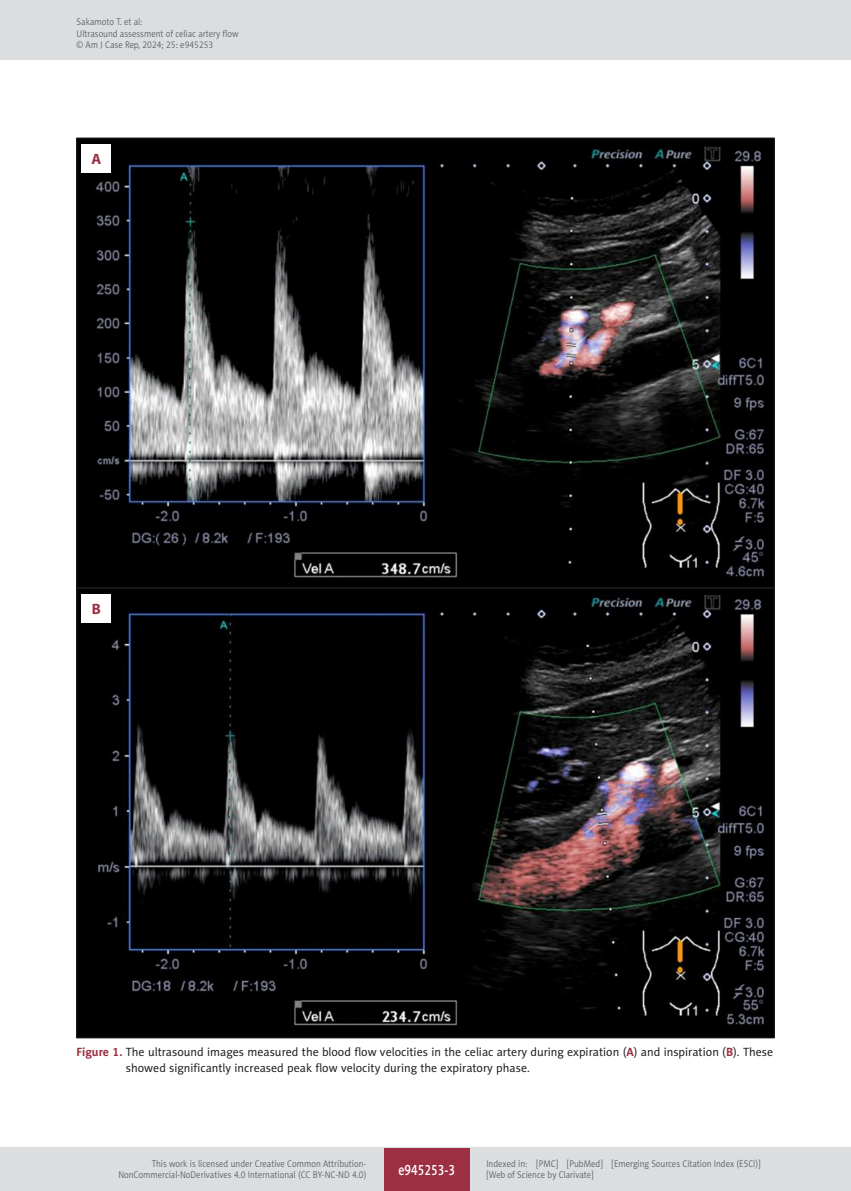
<style>
.page{position:relative;width:851px;height:1191px;background:#fff}
.page>*{position:absolute;margin:0;border:0;box-sizing:border-box;transform-origin:0 0}
.t1{font:15px "Naomi Sans EFN Medium";color:#fff;scale:.8 1}
.t2{font:700 15px "Myriad Pro";color:#9d2f42}
.AJCR_Rycina_tytul{font:12px/15.8px "Naomi Sans EFN";color:#231f20}
.t3{font:9.75px/11.2px "Naomi Sans EFN Light";color:#57585a;scale:.9 1}
.s1{font-weight:700;color:#9d2f42}
</style>
<div class="page">
<img style="left:79px;top:140px;width:693px;height:896px">
<div style="left:82px;top:144px;width:29px;height:28px;background:#fff"></div>
<div style="left:82px;top:594px;width:29px;height:28px;background:#fff"></div>
<div style="left:0;top:0;width:850px;height:60px;background:#dcdddf"></div>
<div style="left:0;top:1148px;width:850px;height:43px;background:#dcdddf"></div>
<div style="left:384px;top:1147px;width:85px;height:43px;background:#9d2f42"></div>
<p class="t3" style="left:77px;top:16px;width:181px">Sakamoto T. et al:<br>Ultrasound assessment of celiac artery flow © Am J Case Rep, 2024; 25: e945253</p>
<p class="t2" style="left:91px;top:149px;width:11px">A</p>
<p class="t2" style="left:92px;top:599px;width:11px">B</p>
<p class="AJCR_Rycina_tytul" style="left:126px;top:1044px;width:648px;text-indent:-49px"><span class="s1">Figure 1.</span> The ultrasound images measured the blood flow velocities in the celiac artery during expiration (<span class="s1">A</span>) and inspiration (<span class="s1">B</span>). These showed significantly increased peak flow velocity during the expiratory phase.</p>
<p class="t3" style="left:118px;top:1158px;width:277px;text-align:right">This work is licensed under Creative Common Attribution-<br>NonCommercial-NoDerivatives 4.0 International (CC BY-NC-ND 4.0)</p>
<h1 class="t1" style="left:398px;top:1160px;width:72px">e945253-3</h1>
<p class="t3" style="left:486px;top:1158px;width:306px">Indexed in: [PMC] [PubMed] [Emerging Sources Citation Index (ESCI)] [Web of Science by Clarivate]</p>
</div>
